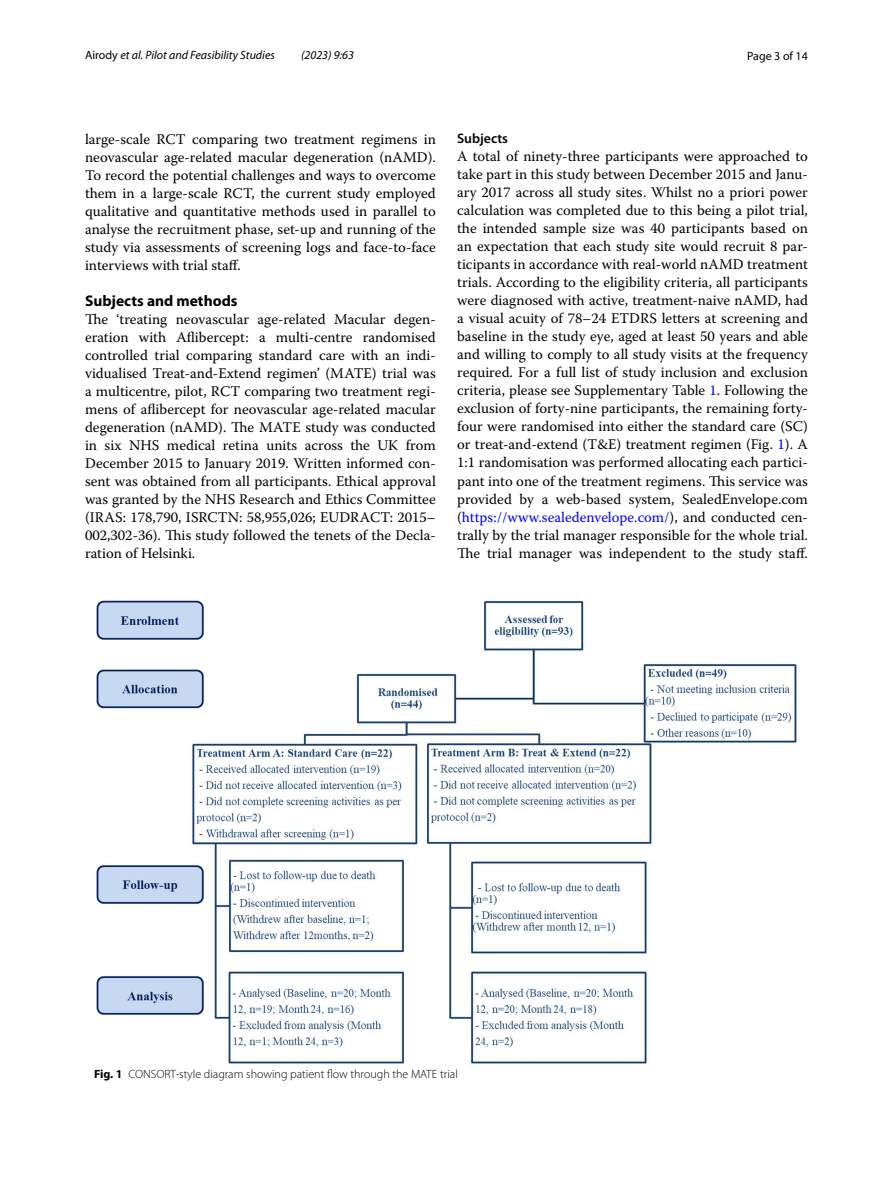
<style>
.page{position:relative;width:893px;height:1187px;background:#fff}
.page>*{position:absolute;margin:0;border:0;box-sizing:border-box;transform-origin:0 0}
.t1{font:700 15.45px "Myriad Pro";color:#000}
.t2{font:14.7px/18px "Warnock Pro";color:#000;text-align:justify}
.t3{font:600 13.8px "Myriad Pro";color:#000}
.t4{font:300 12px "Myriad Pro";color:#000}
.t5{font:italic 12px "Myriad Pro";color:#000}
.t6{font:12px "Myriad Pro";color:#000}
.s1{font-style:normal}
.s2{color:#00f}
.s3{font-weight:700}
</style>
<div class="page">
<img style="left:96px;top:601px;width:701px;height:462px">
<p class="t5" style="left:85px;top:48px;width:191px"><span class="s1">Airody</span> et al. Pilot and Feasibility Studies</p>
<p class="t5" style="left:301px;top:48px;width:54px">(2023) 9:63</p>
<p class="t6" style="left:747px;top:48px;width:62px">Page 3 of 14</p>
<p class="t2" style="left:85px;top:130px;width:352px">large-scale RCT comparing two treatment regimens in neovascular age-related macular degeneration (nAMD).<br>To record the potential challenges and ways to overcome them in a large-scale RCT, the current study employed qualitative and quantitative methods used in parallel to analyse the recruitment phase, set-up and running of the study via assessments of screening logs and face-to-face interviews with trial staff.</p>
<p class="t1" style="left:85px;top:290px;width:154px">Subjects and methods</p>
<p class="t2" style="left:85px;top:310px;width:352px">The ‘treating neovascular age-related Macular degen&shy;eration with Aflibercept: a multi-centre randomised controlled trial comparing standard care with an indi&shy;vidualised Treat-and-Extend regimen’ (MATE) trial was a multicentre, pilot, RCT comparing two treatment regi&shy;mens of aflibercept for neovascular age-related macular degeneration (nAMD). The MATE study was conducted in six NHS medical retina units across the UK from December 2015 to January 2019. Written informed con&shy;sent was obtained from all participants. Ethical approval was granted by the NHS Research and Ethics Committee (IRAS: 178,790, ISRCTN: 58,955,026; EUDRACT: 2015– 002,302-36). This study followed the tenets of the Decla&shy;ration of Helsinki.</p>
<p class="t3" style="left:457px;top:130px;width:52px">Subjects</p>
<p class="t2" style="left:457px;top:147px;width:352px">A total of ninety-three participants were approached to take part in this study between December 2015 and Janu&shy;ary 2017 across all study sites. Whilst no a priori power calculation was completed due to this being a pilot trial, the intended sample size was 40 participants based on an expectation that each study site would recruit 8 par&shy;ticipants in accordance with real-world nAMD treatment trials. According to the eligibility criteria, all participants were diagnosed with active, treatment-naive nAMD, had a visual acuity of 78–24 ETDRS letters at screening and baseline in the study eye, aged at least 50 years and able and willing to comply to all study visits at the frequency required. For a full list of study inclusion and exclusion criteria, please see Supplementary Table <span class="s2">1</span>. Following the exclusion of forty-nine participants, the remaining forty&shy;four were randomised into either the standard care (SC) or treat-and-extend (T&amp;E) treatment regimen (Fig. <span class="s2">1</span>). A 1:1 randomisation was performed allocating each partici&shy;pant into one of the treatment regimens. This service was provided by a web-based system, SealedEnvelope.com (<span class="s2">https://www.sealedenvelope.com/</span>), and conducted cen&shy;trally by the trial manager responsible for the whole trial.<br>The trial manager was independent to the study staff.</p>
<p class="t4" style="left:94px;top:1067px;width:365px"><span class="s3">Fig. 1</span> CONSORT-style diagram showing patient flow through the MATE trial</p>
</div>
